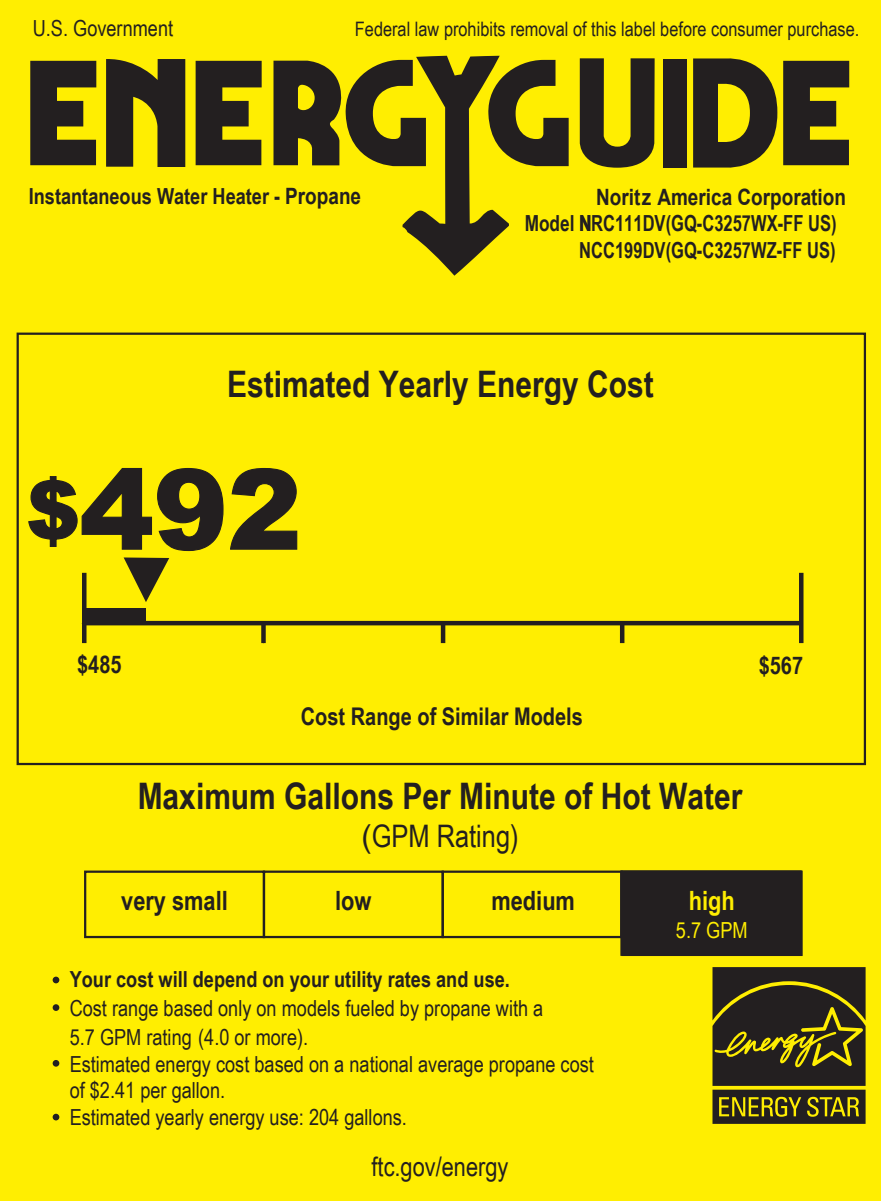
<style>
.page{position:relative;width:881px;height:1202px;background:#fff}
.page>*{position:absolute;margin:0;border:0;box-sizing:border-box;transform-origin:0 0}
.t1{font:900 110.7px "Arial";color:#231f20}
.t2{font:700 36.45px "Arial Narrow";color:#231f20}
.t3{font:31.05px "Arial Narrow";color:#231f20}
.t4{font:700 26.55px "Arial Narrow";color:#231f20}
.t5{font:26.55px "Arial Narrow";color:#231f20}
.t6{font:700 26.55px "Arial Narrow";color:#ffee01}
.t7{font:700 24.3px "Arial Narrow";color:#231f20}
.t8{font:700 22.5px "Arial";color:#231f20;scale:.84 1}
.t9{font:22.05px/26.6px "Arial Narrow";color:#231f20}
.t10{font:700 22.05px "Arial Narrow";color:#231f20}
.t11{font:700 22.05px/26.6px "Arial Narrow";color:#231f20;text-align:right;scale:.95 1}
.t12{font:22.05px "Arial Narrow";color:#ffee01}
.t13{font:20.03px "Arial Narrow";color:#231f20}
.s1{font-family:"Arial";font-size:22.5px}
.s2{font-size:79.65px}
.s3{font-family:"Arial"}
</style>
<div class="page">
<div style="left:1px;top:0;width:880px;height:1201px;background:#ffee01"></div>
<div style="left:83px;top:608px;width:63px;height:15px;background:#231f20"></div>
<svg style="left:28px;top:468px;width:270px;height:134px"></svg>
<div style="left:53px;top:1060px;width:6px;height:7px;background:#231f20;border-radius:50%"></div>
<svg style="left:53px;top:1114px;width:6px;height:6px"></svg>
<svg style="left:712px;top:967px;width:153px;height:157px;background:#48421a"></svg>
<svg style="left:30px;top:61px;width:66px;height:104px"></svg>
<svg style="left:783px;top:61px;width:66px;height:104px"></svg>
<svg style="left:196px;top:61px;width:66px;height:104px"></svg>
<svg style="left:106px;top:59px;width:79px;height:108px"></svg>
<svg style="left:579px;top:58px;width:76px;height:110px"></svg>
<div style="left:663px;top:59px;width:24px;height:108px;background:#231f20"></div>
<svg style="left:693px;top:58px;width:84px;height:110px"></svg>
<svg style="left:273px;top:56px;width:296px;height:220px"></svg>
<div style="left:261px;top:623px;width:5px;height:20px;background:#231f20"></div>
<div style="left:441px;top:871px;width:181px;height:67px;border:2px solid #231f20"></div>
<div style="left:263px;top:871px;width:181px;height:67px;border:2px solid #231f20"></div>
<div style="left:84px;top:871px;width:181px;height:67px;border:2px solid #231f20"></div>
<hr style="left:83px;top:621px;width:716px;height:4px;background:#231f20">
<div style="left:17px;top:333px;width:849px;height:432px;border:2px solid #231f20"></div>
<hr style="left:82px;top:573px;width:4px;height:70px;background:#231f20">
<hr style="left:799px;top:573px;width:4px;height:70px;background:#231f20">
<hr style="left:441px;top:623px;width:4px;height:20px;background:#231f20">
<hr style="left:620px;top:623px;width:4px;height:20px;background:#231f20">
<div style="left:53px;top:1004px;width:6px;height:7px;background:#231f20;border-radius:50%"></div>
<svg style="left:53px;top:977px;width:6px;height:6px"></svg>
<div style="left:620px;top:871px;width:182px;height:85px;background:#231f20"></div>
<p class="t9" style="left:33px;top:14px;width:142px">U.S. Government</p>
<p class="t13" style="left:355px;top:14px;width:506px">Federal law prohibits removal of this label before consumer purchase.</p>
<p class="t10" style="left:29px;top:179px;width:334px">Instantaneous Water Heater - <span class="s1">Propane</span></p>
<p class="t8" style="left:596px;top:181px;width:299px">Noritz America Corporation</p>
<p class="t11" style="left:525px;top:209px;width:330px">Model NRC111DV(GQ-C3257WX-FF US)<br>NCC199DV(GQ-C3257WZ-FF US)</p>
<h2 class="t2" style="left:227px;top:357px;width:428px">Estimated Yearly Energy Cost</h2>
<h1 class="t1" style="left:27px;top:429px;width:276px"><span class="s2">$</span>492</h1>
<p class="t7" style="left:77px;top:646px;width:46px">$485</p>
<p class="t7" style="left:758px;top:647px;width:46px">$567</p>
<p class="t7" style="left:301px;top:698px;width:284px">Cost Range of Similar Models</p>
<h2 class="t2" style="left:138px;top:769px;width:606px">Maximum Gallons Per Minute of Hot Water</h2>
<h3 class="t3" style="left:361px;top:813px;width:159px"><span class="s3">(</span>GPM Rating)</h3>
<p class="t4" style="left:121px;top:880px;width:108px">very small</p>
<p class="t4" style="left:335px;top:880px;width:38px">low</p>
<p class="t4" style="left:491px;top:880px;width:85px">medium</p>
<p class="t10" style="left:70px;top:963px;width:442px">Your cost will depend on your utility rates and use.</p>
<p class="t9" style="left:70px;top:994px;width:475px">Cost range based only on models fueled by propane with a</p>
<p class="t9" style="left:70px;top:1023px;width:240px">5.7 GPM rating (4.0 or more).</p>
<p class="t9" style="left:70px;top:1050px;width:526px">Estimated energy cost based on a national average propane cost of $2.41 per gallon.<br>Estimated yearly energy use: 204 gallons.</p>
<p class="t5" style="left:371px;top:1147px;width:138px">ftc.gov/energy</p>
<p class="t6" style="left:689px;top:880px;width:48px">high</p>
<p class="t12" style="left:676px;top:914px;width:73px">5.7 GPM</p>
</div>
